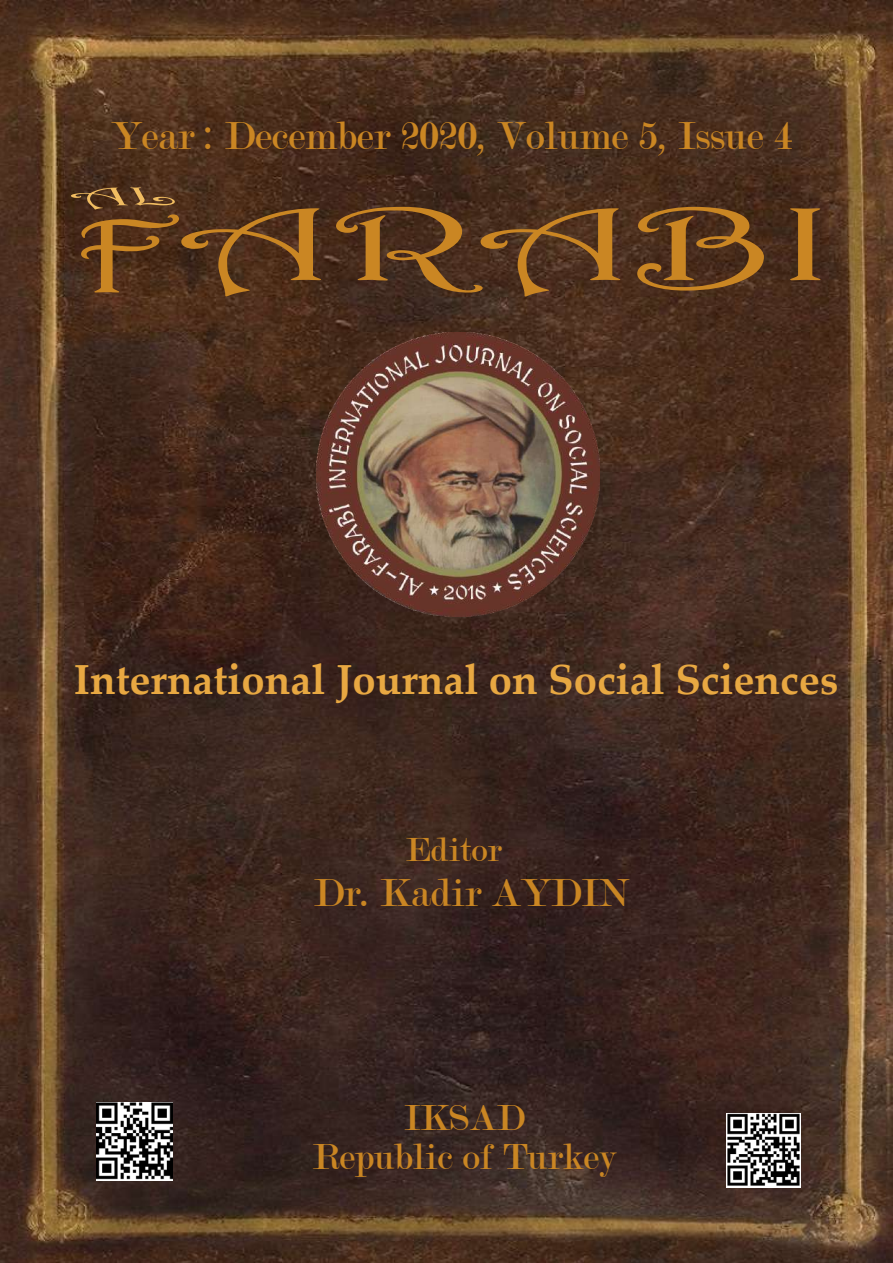
<style>
.page{position:relative;width:893px;height:1263px;background:#fff}
.page>*{position:absolute;margin:0;border:0;box-sizing:border-box;transform-origin:0 0}
.t1{font:105px "Harrington";color:#ca8623;scale:1.99 1}
.t2{font:105px "Harrington";color:#ca8623;scale:1.64 1}
.t3{font:42px "Modern";color:#ca8623}
.t4{font:700 42px "Palatino Linotype";color:#e8a842}
.t5{font:39px/39px "Modern";color:#ca8623;text-align:center}
.t6{font:36px "Modern";color:#ca8623}
.t7{font:italic 25.95px "Harrington";color:#f1bd61;scale:2.99 1}
</style>
<div class="page">
<img style="left:0;top:0;width:893px;height:1263px">
<img style="left:96px;top:1102px;width:77px;height:79px">
<img style="left:726px;top:1113px;width:74px;height:75px">
<img style="left:316px;top:333px;width:283px;height:283px">
<p class="t3" style="left:111px;top:116px;width:683px">Year : December 2020, Volume 5, Issue 4</p>
<p class="t7" style="left:75px;top:181px;width:41px">AL</p>
<h1 class="t2" style="left:72px;top:193px;width:64px">F</h1>
<h1 class="t1" style="left:177px;top:181px;width:331px">ARABI</h1>
<p class="t4" style="left:74px;top:663px;width:766px">International Journal on Social Sciences</p>
<p class="t6" style="left:406px;top:833px;width:97px">Editor</p>
<p class="t3" style="left:313px;top:872px;width:316px">Dr. Kadir AYDIN</p>
<p class="t5" style="left:313px;top:1099px;width:305px">IKSAD<br>Republic of Turkey</p>
</div>
